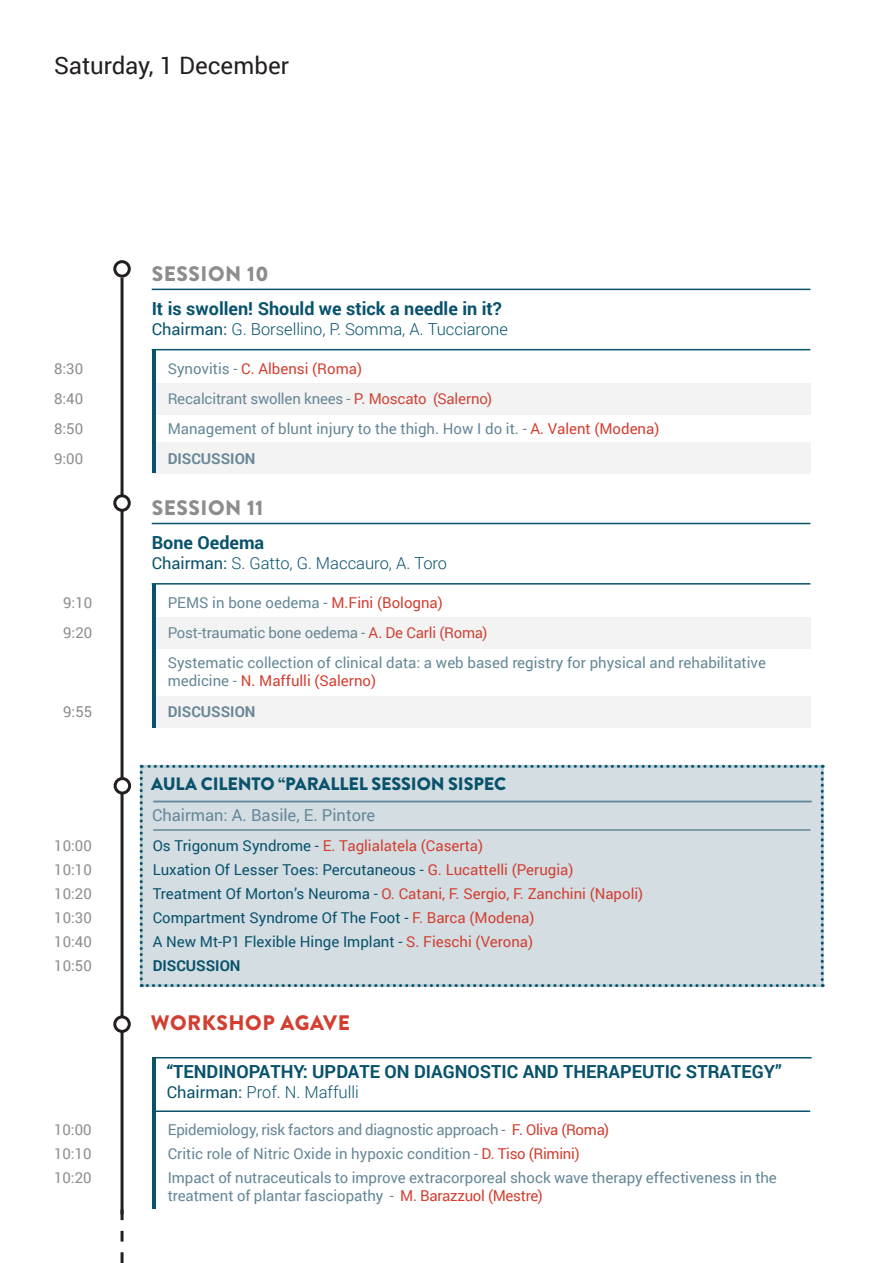
<style>
.page{position:relative;width:893px;height:1263px;background:#fff}
.page>*{position:absolute;margin:0;border:0;box-sizing:border-box;transform-origin:0 0}
.t1{font:24px "Roboto";color:#231f20}
.t2{font:900 21px "Brandon Grotesque";letter-spacing:.025em;color:#8e8d8e}
.t3{font:900 21px "Brandon Grotesque";letter-spacing:.025em;color:#d23f31}
.t4{font:700 18px "Roboto";color:#08526c}
.t5{font:900 18px "Brandon Grotesque";letter-spacing:-.01em;color:#08526c}
.t6{font:300 16.5px "Roboto";color:#08526c}
.t7{font:16.5px "Roboto";color:#658797}
.t8{font:15px/30px "Roboto";color:#658797}
.t9{font:15px/24px "Roboto";color:#08526c}
.t10{font:15px/24px "Roboto";color:#8e8d8e;text-align:justify}
.t11{font:15px/31.5px "Roboto";color:#d23f31}
.s1{font-weight:400}
.s2{color:#d23f31}
.s3{font-weight:700}
.s4{color:#658797}
.s5{font-weight:700;color:#658797}
</style>
<div class="page">
<hr style="left:121px;top:278px;width:3px;height:936px;background:#231f20">
<svg style="left:115px;top:1017px;width:14px;height:14px"></svg>
<div style="left:113px;top:1015px;width:18px;height:18px;border:3px solid #231f20;border-radius:50%"></div>
<svg style="left:115px;top:262px;width:14px;height:14px"></svg>
<div style="left:113px;top:260px;width:18px;height:18px;border:3px solid #231f20;border-radius:50%"></div>
<hr style="left:152px;top:289px;width:658px;height:1px;background:#08526c">
<hr style="left:152px;top:349px;width:658px;height:1px;background:#08526c">
<div style="left:153px;top:383px;width:657px;height:31px;background:#f3f3f3"></div>
<div style="left:153px;top:442px;width:657px;height:31px;background:#f3f3f3"></div>
<hr style="left:152px;top:350px;width:4px;height:123px;background:#08526c">
<svg style="left:121px;top:1209px;width:3px;height:54px"></svg>
<div style="left:115px;top:496px;width:14px;height:14px;background:#fff;border-radius:50%"></div>
<div style="left:113px;top:494px;width:18px;height:18px;border:3px solid #231f20;border-radius:50%"></div>
<hr style="left:152px;top:523px;width:658px;height:1px;background:#08526c">
<hr style="left:152px;top:583px;width:658px;height:1px;background:#08526c">
<div style="left:153px;top:617px;width:657px;height:31px;background:#f3f3f3"></div>
<div style="left:153px;top:697px;width:657px;height:31px;background:#f3f3f3"></div>
<hr style="left:152px;top:584px;width:4px;height:144px;background:#08526c">
<hr style="left:152px;top:1057px;width:4px;height:152px;background:#08526c">
<hr style="left:153px;top:1057px;width:659px;height:1px;background:#08526c">
<hr style="left:153px;top:1110px;width:657px;height:2px;background:#08526c">
<div style="left:115px;top:778px;width:15px;height:15px;background:#fff;border-radius:50%"></div>
<div style="left:114px;top:777px;width:17px;height:17px;border:3px solid #231f20;border-radius:50%"></div>
<div style="left:140px;top:765px;width:684px;height:222px;background:#d4dde2"></div>
<hr style="left:153px;top:801px;width:659px;height:1px;background:#658797">
<hr style="left:153px;top:829px;width:657px;height:2px;background:#658797">
<h1 class="t1" style="left:54px;top:48px;width:237px">Saturday, 1 December</h1>
<p class="t10" style="left:54px;top:353px;width:31px;line-height:30px">8:30<br>8:40<br>8:50<br>9:00</p>
<p class="t10" style="left:63px;top:587px;width:31px;line-height:30px">9:10<br>9:20</p>
<p class="t10" style="left:63px;top:699px;width:31px">9:55</p>
<h2 class="t2" style="left:152px;top:259px;width:118px">SESSION 10</h2>
<p class="t4" style="left:152px;top:296px;width:352px">IT IS SWOLLEN! SHOULD WE STICK A NEEDLE IN IT?</p>
<p class="t6" style="left:152px;top:317px;width:358px"><span class="s1">Chairman:</span> G. Borsellino, P. Somma, A. Tucciarone</p>
<p class="t8" style="left:168px;top:353px;width:493px">Synovitis - <span class="s2">C. Albensi (Roma)<br></span>Recalcitrant swollen knees - <span class="s2">P. Moscato (Salerno)<br></span>Management of blunt injury to the thigh. How I do it. - <span class="s2">A. Valent (Modena)<br></span><span class="s3">DISCUSSION</span></p>
<h2 class="t2" style="left:152px;top:493px;width:113px">SESSION 11</h2>
<p class="t4" style="left:152px;top:530px;width:114px">BONE OEDEMA</p>
<p class="t6" style="left:152px;top:551px;width:297px"><span class="s1">Chairman:</span> S. Gatto, G. Maccauro, A. Toro</p>
<p class="t8" style="left:168px;top:587px;width:600px">PEMS in bone oedema - <span class="s2">M.Fini (Bologna)<br></span>Post-traumatic bone oedema - <span class="s2">A. De Carli (Roma)<br></span>Systematic collection of clinical data: a web based registry for physical and rehabilitative</p>
<p class="t11" style="left:168px;top:664px;width:210px"><span class="s4">medicine -</span> N. Maffulli (Salerno)<br><span class="s5">DISCUSSION</span></p>
<p class="t5" style="left:151px;top:771px;width:356px">AULA CILENTO “PARALLEL SESSION SISPEC</p>
<p class="t7" style="left:152px;top:804px;width:225px">Chairman: A. Basile, E. Pintore</p>
<p class="t10" style="left:54px;top:833px;width:39px">10:00<br>10:10<br>10:20<br>10:30<br>10:40<br>10:50</p>
<p class="t9" style="left:153px;top:833px;width:492px">Os Trigonum Syndrome - <span class="s2">E. Taglialatela (Caserta)<br></span>Luxation Of Lesser Toes: Percutaneous - <span class="s2">G. Lucattelli (Perugia)<br></span>Treatment Of Morton’s Neuroma - <span class="s2">O. Catani, F. Sergio, F. Zanchini (Napoli)<br></span>Compartment Syndrome Of The Foot - <span class="s2">F. Barca (Modena)<br></span>A New Mt-P1 Flexible Hinge Implant - <span class="s2">S. Fieschi (Verona)<br></span><span class="s3">DISCUSSION</span></p>
<h2 class="t3" style="left:151px;top:1008px;width:201px">WORKSH OP AGAVE</h2>
<p class="t4" style="left:167px;top:1059px;width:39px">“TENDINOPAT</p>
<p class="t4" style="left:281px;top:1059px;width:56px">HY: UPDAT</p>
<p class="t4" style="left:370px;top:1059px;width:56px">E ON DIAGNOSTIC</p>
<p class="t4" style="left:523px;top:1059px;width:13px">AND</p>
<p class="t4" style="left:563px;top:1059px;width:46px">THERAP</p>
<p class="t4" style="left:632px;top:1059px;width:21px">EUTIC</p>
<p class="t4" style="left:686px;top:1059px;width:12px">STRAT</p>
<p class="t4" style="left:741px;top:1059px;width:42px">EGY”</p>
<p class="t6" style="left:167px;top:1080px;width:194px"><span class="s1">Chairman:</span> Prof. N. Maffulli</p>
<p class="t10" style="left:54px;top:1117px;width:39px">10:00<br>10:10<br>10:20</p>
<p class="t8" style="left:168px;top:1117px;width:611px;line-height:24px">Epidemiology, risk factors and diagnostic approach - <span class="s2">F. Oliva (Roma)<br></span>Critic role of Nitric Oxide in hypoxic condition - <span class="s2">D. Tiso (Rimini)<br></span>Impact of nutraceuticals to improve extracorporeal shock wave therapy effectiveness in the</p>
<p class="t8" style="left:168px;top:1180px;width:376px">treatment of plantar fasciopathy - <span class="s2">M. Barazzuol (Mestre)</span></p>
</div>
